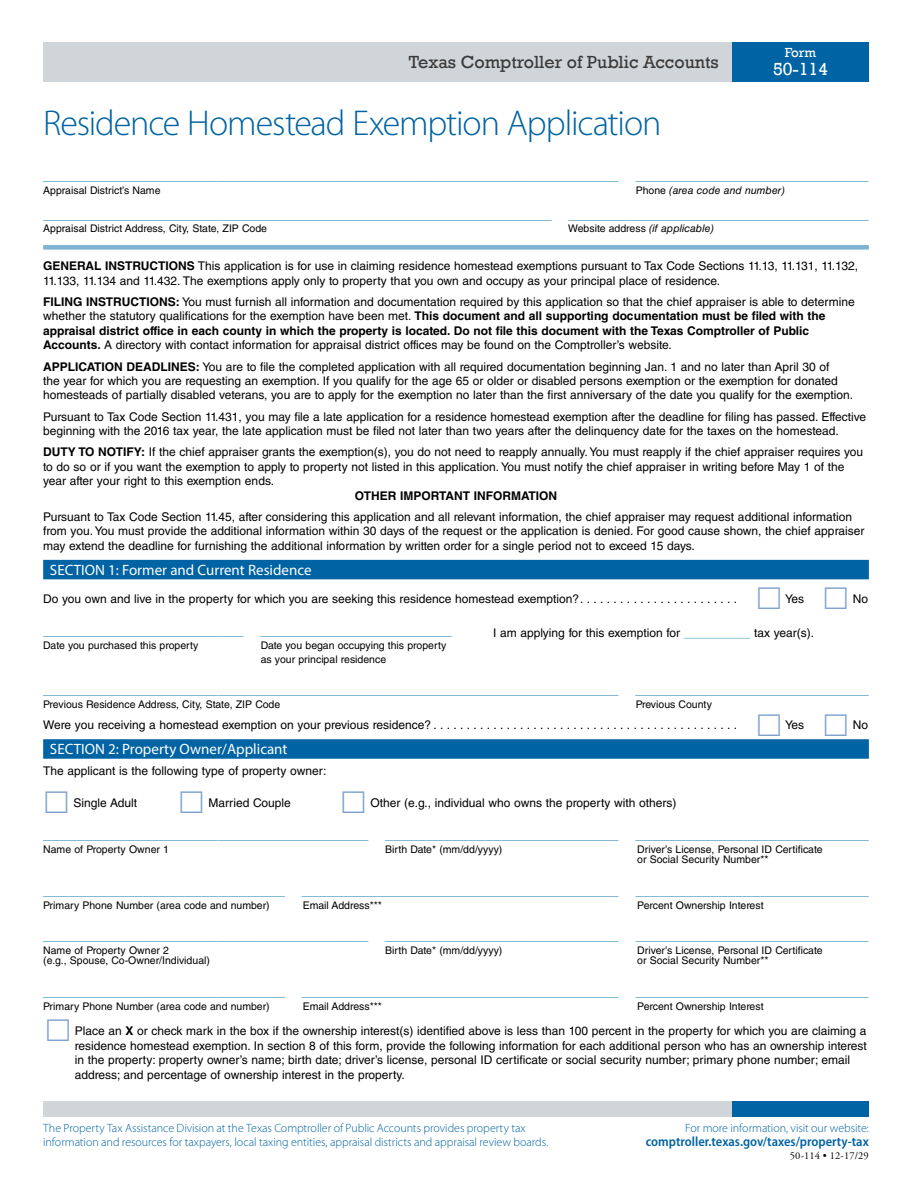
<style>
.page{position:relative;width:918px;height:1188px;background:#fff}
.page>*{position:absolute;margin:0;border:0;box-sizing:border-box;transform-origin:0 0}
.Title{font:300 36px "Myriad Pro";letter-spacing:-.03em;color:#0063a3}
.t1{font:18px "Rockwell";color:#3a3a3a}
.t2{font:18px "Rockwell";color:#fff}
.t3{font:15px "Helvetica LT Std";color:#5fa3c9}
.Divider_Bar{font:15px "Myriad Pro";color:#fff}
.t4{font:600 semi-condensed 13.5px "Myriad Pro";color:#0063a3}
.t5{font:13.5px "Rockwell";color:#fff}
.Intro_Text{font:12px/14.4px "Helvetica LT Std";color:#000}
.t6{font:300 12px/14.4px "Myriad Pro";letter-spacing:-.005em;color:#0063a3}
.Intro_Text-2{font:700 12px "Helvetica LT Std";color:#000}
.Body_text{font:12px "Helvetica LT Std";color:#000}
.t7{font:10.5px/10.5px "Helvetica LT Std";color:#000}
.t8{font:italic 10.5px "Helvetica LT Std";color:#000}
.t9{font:10.5px "Adobe Garamond Pro";letter-spacing:.01em;color:#000}
.s1{font-style:normal}
.s2{font-style:italic}
.s3{font-weight:700}
.s4{color:#5fa3c9}
</style>
<div class="page">
<div style="left:43px;top:1102px;width:689px;height:15px;background:#d0d5d9"></div>
<div style="left:732px;top:1102px;width:137px;height:15px;background:#0063a3"></div>
<div style="left:43px;top:42px;width:689px;height:39px;background:#d0d5d9"></div>
<div style="left:732px;top:42px;width:137px;height:39px;background:#0063a3"></div>
<div style="left:43px;top:245px;width:826px;height:5px;background:#7db3d2"></div>
<div style="left:43px;top:560px;width:826px;height:19px;background:#0063a3"></div>
<div style="left:43px;top:739px;width:826px;height:20px;background:#0063a3"></div>
<h2 class="t1" style="left:409px;top:51px;width:311px">Texas Comptroller of Public Accounts</h2>
<h1 class="Title" style="left:43px;top:103px;width:620px">Residence Homestead Exemption Application</h1>
<p class="t5" style="left:785px;top:45px;width:33px">Form</p>
<h2 class="t2" style="left:773px;top:59px;width:57px">50-114</h2>
<p class="t3" style="left:43px;top:166px;width:827px">_____________________________________________________________________ ____________________________</p>
<p class="t7" style="left:43px;top:185px;width:119px">Appraisal District’s Name</p>
<p class="t8" style="left:636px;top:184px;width:151px"><span class="s1">Phone</span> (area code and number)</p>
<p class="t3" style="left:43px;top:205px;width:827px">_____________________________________________________________ ____________________________________</p>
<p class="t7" style="left:43px;top:223px;width:225px">Appraisal District Address, City, State, ZIP Code</p>
<p class="t7" style="left:568px;top:223px;width:147px">Website address <span class="s2">(if applicable)</span></p>
<p class="Intro_Text" style="left:43px;top:259px;width:816px"><span class="s3">GENERAL INSTRUCTIONS</span> This application is for use in claiming residence homestead exemptions pursuant to Tax Code Sections 11.13, 11.131, 11.132,</p>
<p class="Intro_Text" style="left:43px;top:273px;width:679px">11.133, 11.134 and 11.432. The exemptions apply only to property that you own and occupy as your principal place of residence.</p>
<p class="Intro_Text" style="left:43px;top:295px;width:813px"><span class="s3">FILING INSTRUCTIONS:</span> You must furnish all information and documentation required by this application so that the chief appraiser is able to determine</p>
<p class="Intro_Text" style="left:43px;top:309px;width:784px">whether the statutory qualifications for the exemption have been met. <span class="s3">This document and all supporting documentation must be filed with the</span></p>
<p class="Intro_Text-2" style="left:43px;top:323px;width:768px">appraisal district office in each county in which the property is located. Do not file this document with the Texas Comptroller of Public</p>
<p class="Intro_Text" style="left:43px;top:338px;width:630px"><span class="s3">Accounts.</span> A directory with contact information for appraisal district offices may be found on the Comptroller’s website.</p>
<p class="Intro_Text" style="left:43px;top:359px;width:788px"><span class="s3">APPLICATION DEADLINES:</span> You are to file the completed application with all required documentation beginning Jan. 1 and no later than April 30 of</p>
<p class="Intro_Text" style="left:43px;top:374px;width:796px">the year for which you are requesting an exemption. If you qualify for the age 65 or older or disabled persons exemption or the exemption for donated</p>
<p class="Intro_Text" style="left:43px;top:388px;width:812px">homesteads of partially disabled veterans, you are to apply for the exemption no later than the first anniversary of the date you qualify for the exemption.</p>
<p class="Intro_Text" style="left:43px;top:409px;width:825px">Pursuant to Tax Code Section 11.431, you may file a late application for a residence homestead exemption after the deadline for filing has passed. Effective</p>
<p class="Intro_Text" style="left:43px;top:424px;width:797px">beginning with the 2016 tax year, the late application must be filed not later than two years after the delinquency date for the taxes on the homestead.</p>
<p class="Intro_Text" style="left:43px;top:445px;width:822px"><span class="s3">DUTY TO NOTIFY:</span> If the chief appraiser grants the exemption(s), you do not need to reapply annually. You must reapply if the chief appraiser requires you</p>
<p class="Intro_Text" style="left:43px;top:459px;width:803px">to do so or if you want the exemption to apply to property not listed in this application. You must notify the chief appraiser in writing before May 1 of the</p>
<p class="Intro_Text" style="left:43px;top:474px;width:232px">year after your right to this exemption ends.</p>
<p class="Intro_Text-2" style="left:355px;top:488px;width:204px">OTHER IMPORTANT INFORMATION</p>
<p class="Intro_Text" style="left:43px;top:510px;width:811px">Pursuant to Tax Code Section 11.45, after considering this application and all relevant information, the chief appraiser may request additional information</p>
<p class="Intro_Text" style="left:43px;top:524px;width:823px">from you. You must provide the additional information within 30 days of the request or the application is denied. For good cause shown, the chief appraiser</p>
<p class="Intro_Text" style="left:43px;top:538px;width:653px">may extend the deadline for furnishing the additional information by written order for a single period not to exceed 15 days.</p>
<h2 class="Divider_Bar" style="left:50px;top:560px;width:263px">SECTION 1: Former and Current Residence</h2>
<p class="Intro_Text" style="left:43px;top:591px;width:542px">Do you own and live in the property for which you are seeking this residence homestead exemption? ........................</p>
<p class="Intro_Text" style="left:785px;top:591px;width:20px">Yes</p>
<p class="Intro_Text" style="left:853px;top:591px;width:17px">No</p>
<p class="t3" style="left:43px;top:621px;width:410px">________________________ _______________________</p>
<p class="t7" style="left:43px;top:640px;width:157px">Date you purchased this property</p>
<p class="t7" style="left:261px;top:640px;width:187px">Date you began occupying this property</p>
<p class="Intro_Text" style="left:493px;top:625px;width:323px">I am applying for this exemption for <span class="s4">__________</span> tax year(s).</p>
<p class="t7" style="left:261px;top:654px;width:127px">as your principal residence</p>
<p class="t3" style="left:43px;top:680px;width:827px">_____________________________________________________________________ ____________________________</p>
<p class="t7" style="left:43px;top:699px;width:239px">Previous Residence Address, City, State, ZIP Code</p>
<p class="t7" style="left:636px;top:699px;width:78px">Previous County</p>
<p class="Intro_Text" style="left:43px;top:718px;width:395px">Were you receiving a homestead exemption on your previous residence? ..............................................</p>
<p class="Intro_Text" style="left:785px;top:718px;width:20px">Yes</p>
<p class="Intro_Text" style="left:853px;top:718px;width:17px">No</p>
<h2 class="Divider_Bar" style="left:50px;top:740px;width:239px">SECTION 2: Property Owner/Applicant</h2>
<p class="Body_text" style="left:43px;top:764px;width:285px">The applicant is the following type of property owner:</p>
<p class="Intro_Text" style="left:74px;top:796px;width:65px">Single Adult</p>
<p class="Intro_Text" style="left:209px;top:796px;width:84px">Married Couple</p>
<p class="Intro_Text" style="left:371px;top:796px;width:307px">Other (e.g., individual who owns the property with others)</p>
<p class="t3" style="left:43px;top:825px;width:827px">_______________________________________ ____________________________ ____________________________</p>
<p class="t7" style="left:43px;top:844px;width:127px">Name of Property Owner 1</p>
<p class="t7" style="left:385px;top:844px;width:119px">Birth Date* (mm/dd/yyyy)</p>
<p class="t7" style="left:637px;top:844px;width:187px">Driver’s License, Personal ID Certificate or Social Security Number**</p>
<p class="t3" style="left:43px;top:881px;width:827px">_____________________________ ______________________________________ ____________________________</p>
<p class="t7" style="left:43px;top:900px;width:228px">Primary Phone Number (area code and number)</p>
<p class="t7" style="left:303px;top:900px;width:81px">Email Address***</p>
<p class="t7" style="left:637px;top:900px;width:128px">Percent Ownership Interest</p>
<p class="t3" style="left:43px;top:926px;width:827px">_______________________________________ ____________________________ ____________________________</p>
<p class="t7" style="left:43px;top:945px;width:127px">Name of Property Owner 2</p>
<p class="t7" style="left:385px;top:945px;width:119px">Birth Date* (mm/dd/yyyy)</p>
<p class="t7" style="left:637px;top:945px;width:187px">Driver’s License, Personal ID Certificate</p>
<p class="t7" style="left:43px;top:955px;width:168px">(e.g., Spouse, Co-Owner/Individual)</p>
<p class="t7" style="left:637px;top:955px;width:133px">or Social Security Number**</p>
<p class="t3" style="left:43px;top:982px;width:827px">_____________________________ ______________________________________ ____________________________</p>
<p class="t7" style="left:43px;top:1001px;width:228px">Primary Phone Number (area code and number)</p>
<p class="t7" style="left:303px;top:1001px;width:81px">Email Address***</p>
<p class="t7" style="left:637px;top:1001px;width:128px">Percent Ownership Interest</p>
<p class="Intro_Text" style="left:75px;top:1024px;width:794px">Place an <span class="s3">X</span> or check mark in the box if the ownership interest(s) identified above is less than 100 percent in the property for which you are claiming a residence homestead exemption. In section 8 of this form, provide the following information for each additional person who has an ownership interest in the property: property owner’s name; birth date; driver’s license, personal ID certificate or social security number; primary phone number; email address; and percentage of ownership interest in the property.</p>
<p class="t6" style="left:43px;top:1121px;width:507px">The Property Tax Assistance Division at the Texas Comptroller of Public Accounts provides property tax information and resources for taxpayers, local taxing entities, appraisal districts and appraisal review boards.</p>
<p class="t6" style="left:685px;top:1121px;width:185px">For more information, visit our website:</p>
<p class="t4" style="left:646px;top:1134px;width:224px">comptroller.texas.gov/taxes/property-tax</p>
<p class="t9" style="left:790px;top:1149px;width:80px">50-114 • 12-17/29</p>
</div>
